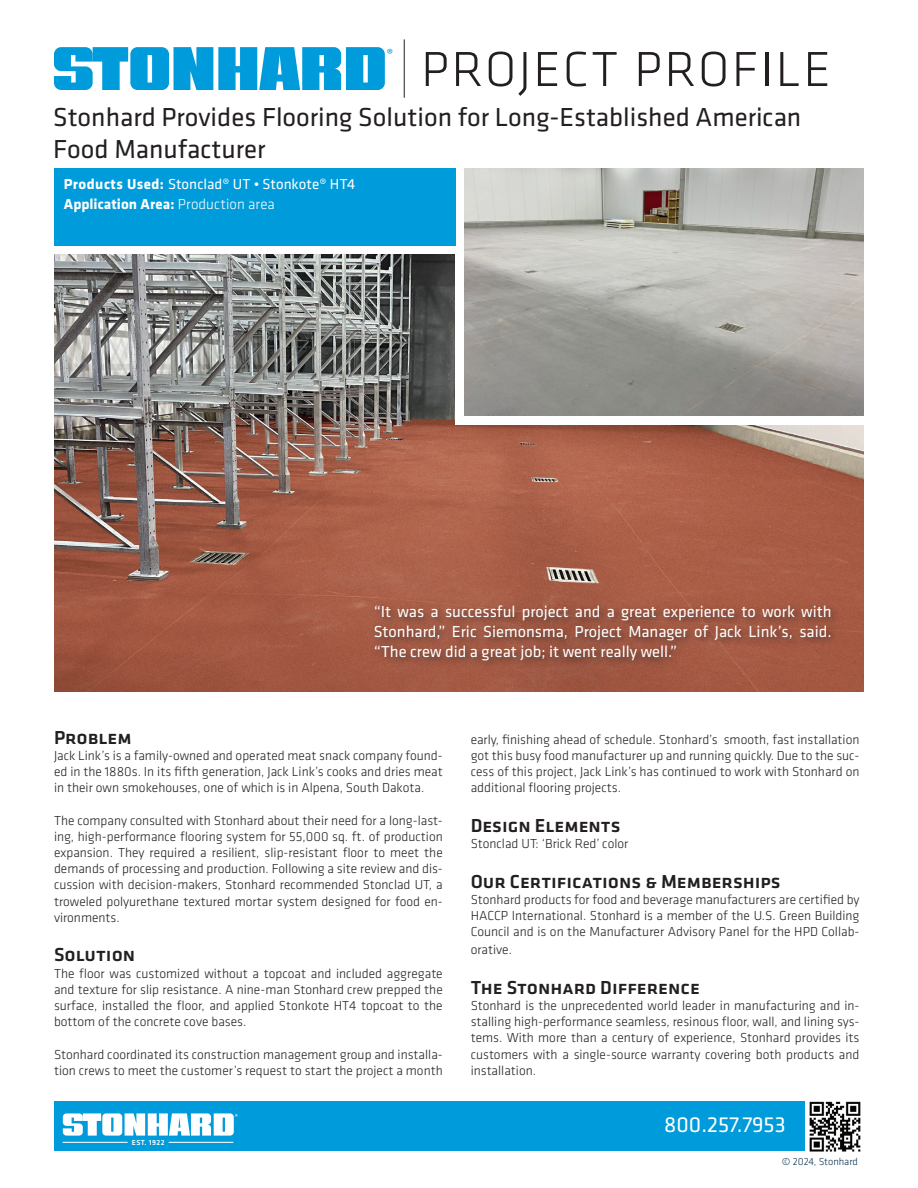
<style>
.page{position:relative;width:918px;height:1188px;background:#fff}
.page>*{position:absolute;margin:0;border:0;box-sizing:border-box;transform-origin:0 0}
.t1{font:300 51px "Klavika";letter-spacing:.05em;color:#231f20}
.t2{font:27px/32.4px "Klavika";color:#231f20}
.t3{font:22.5px "Klavika";color:#fff}
.t4{font:500 19.5px "Klavika";color:#231f20}
.t5{font:16.5px/19.8px "Klavika";color:#fff;text-align:justify}
.t6{font:700 15px/19.5px "Klavika";letter-spacing:.005em;color:#fff}
.t7{font:15px "Myriad Pro";color:#009bda}
.t8{font:300 13.5px/16.2px "Klavika";color:#231f20;text-align:justify}
.t9{font:300 10.5px "Klavika";letter-spacing:-.005em;color:#073250}
.t10{font:500 7.5px "Klavika";letter-spacing:.05em;color:#fff}
.s1{font-weight:400}
.s2{font-weight:300}
</style>
<div class="page">
<img style="left:54px;top:255px;width:810px;height:436px">
<div style="left:456px;top:168px;width:408px;height:257px;background:#fff"></div>
<img style="left:464px;top:168px;width:400px;height:248px">
<div style="left:54px;top:1102px;width:752px;height:49px;background:#009bda"></div>
<img style="left:809px;top:1102px;width:52px;height:50px">
<hr style="left:169px;top:1142px;width:64px;height:1px;background:#fff">
<hr style="left:63px;top:1142px;width:65px;height:1px;background:#fff">
<svg style="left:63px;top:1113px;width:175px;height:23px"></svg>
<hr style="left:404px;top:39px;width:1px;height:59px;background:#231f20">
<svg style="left:54px;top:47px;width:331px;height:43px"></svg>
<div style="left:54px;top:168px;width:402px;height:78px;background:#009bda"></div>
<div style="left:370px;top:601px;width:471px;height:70px;background:#231f20;opacity:.75"></div>
<p class="t7" style="left:387px;top:44px;width:8px">®</p>
<h1 class="t1" style="left:421px;top:38px;width:411px">PROJECT PROFILE</h1>
<h2 class="t2" style="left:53px;top:100px;width:750px">Stonhard Provides Flooring Solution for Long-Established American<br>Food Manufacturer</h2>
<p class="t6" style="left:64px;top:174px;width:293px">Products Used: <span class="s1">Stonclad® UT • Stonkote® HT4<br></span>Application Area: <span class="s2">Production area</span></p>
<p class="t5" style="left:374px;top:601px;width:459px">“It was a successful project and a great experience to work with Stonhard,” Eric Siemonsma, Project Manager of Jack Link’s, said. “The crew did a great job; it went really well.”</p>
<h3 class="t4" style="left:54px;top:724px;width:79px">Problem</h3>
<p class="t8" style="left:54px;top:747px;width:390px">Jack Link’s is a family-owned and operated meat snack company found&shy;ed in the 1880s. In its fifth generation, Jack Link’s cooks and dries meat in their own smokehouses, one of which is in Alpena, South Dakota.</p>
<p class="t8" style="left:54px;top:812px;width:390px">The company consulted with Stonhard about their need for a long-last&shy;ing, high-performance flooring system for 55,000 sq. ft. of production expansion. They required a resilient, slip-resistant floor to meet the demands of processing and production. Following a site review and dis&shy;cussion with decision-makers, Stonhard recommended Stonclad UT, a troweled polyurethane textured mortar system designed for food en&shy;vironments.</p>
<h3 class="t4" style="left:54px;top:942px;width:83px">Solution</h3>
<p class="t8" style="left:54px;top:965px;width:390px">The floor was customized without a topcoat and included aggregate and texture for slip resistance. A nine-man Stonhard crew prepped the surface, installed the floor, and applied Stonkote HT4 topcoat to the bottom of the concrete cove bases.</p>
<p class="t8" style="left:54px;top:1046px;width:390px">Stonhard coordinated its construction management group and installa&shy;tion crews to meet the customer’s request to start the project a month</p>
<p class="t10" style="left:132px;top:1137px;width:34px">EST. 1922</p>
<p class="t8" style="left:471px;top:731px;width:390px">early, finishing ahead of schedule. Stonhard’s smooth, fast installation got this busy food manufacturer up and running quickly. Due to the suc&shy;cess of this project, Jack Link’s has continued to work with Stonhard on additional flooring projects.</p>
<h3 class="t4" style="left:471px;top:812px;width:151px">Design Elements</h3>
<p class="t8" style="left:471px;top:835px;width:159px">Stonclad UT: ‘Brick Red’ color</p>
<h3 class="t4" style="left:471px;top:868px;width:311px">Our Certifications &amp; Memberships</h3>
<p class="t8" style="left:471px;top:891px;width:390px">Stonhard products for food and beverage manufacturers are certified by HACCP International. Stonhard is a member of the U.S. Green Building Council and is on the Manufacturer Advisory Panel for the HPD Collab-</p>
<p class="t8" style="left:471px;top:942px;width:43px">orative.</p>
<h3 class="t4" style="left:471px;top:974px;width:231px">The Stonhard Difference</h3>
<p class="t8" style="left:471px;top:997px;width:390px">Stonhard is the unprecedented world leader in manufacturing and in&shy;stalling high-performance seamless, resinous floor, wall, and lining sys&shy;tems. With more than a century of experience, Stonhard provides its customers with a single-source warranty covering both products and installation.</p>
<h3 class="t3" style="left:664px;top:1110px;width:123px">800.257.7953</h3>
<p class="t9" style="left:782px;top:1155px;width:78px">© 2024, Stonhard</p>
</div>
